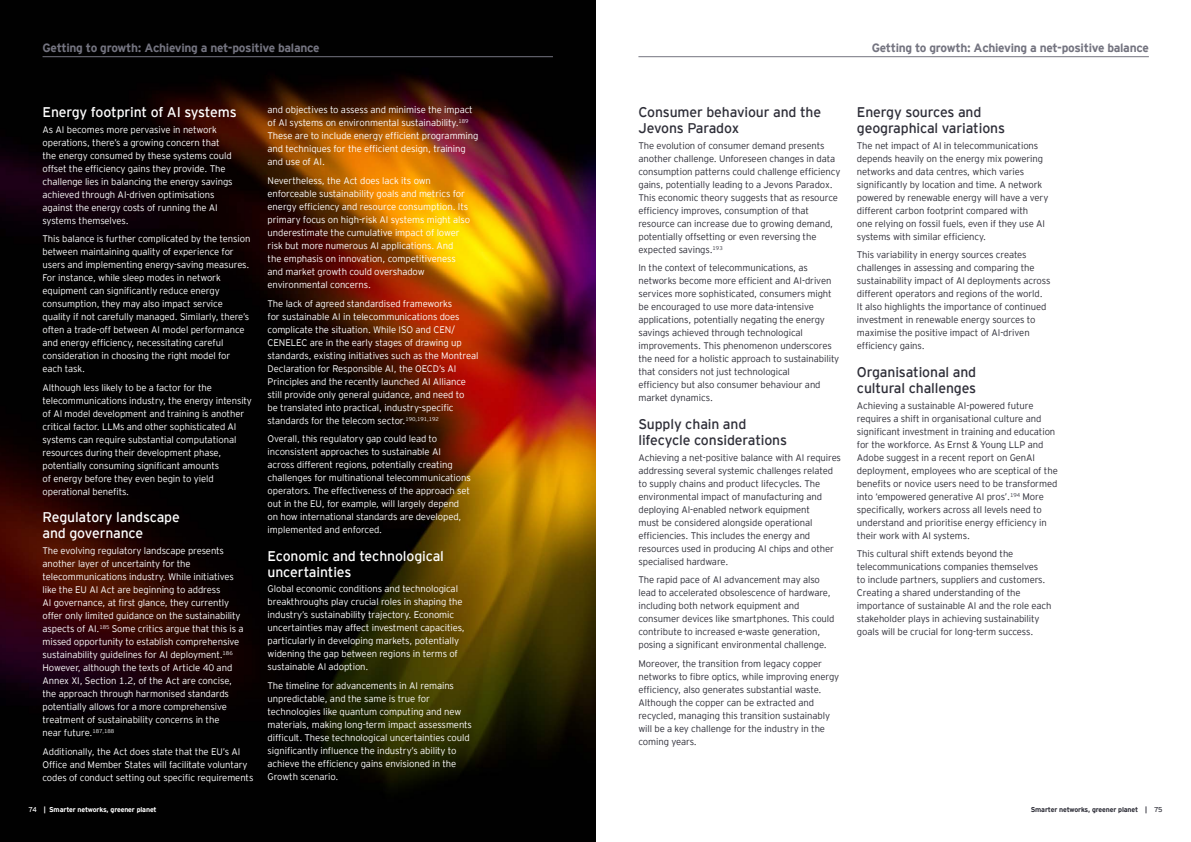
<style>
.page{position:relative;width:1191px;height:842px;background:#fff}
.page>*{position:absolute;margin:0;border:0;box-sizing:border-box;transform-origin:0 0}
.D_Subhead_2{font:14px/16px "EY Interstate";letter-spacing:-.01em;color:#2e2e38}
.D_Subhead_2-2{font:14px/16px "EY Interstate";letter-spacing:-.01em;color:#fff}
.A_Headline{font:700 12px "EY Interstate";letter-spacing:-.025em;color:#747480}
.F_Body_copy{font:300 9.5px/13px "EY Interstate";letter-spacing:-.01em;color:#fff}
.F_Body_copy-2{font:300 9.5px/13px "EY Interstate";letter-spacing:-.01em;color:#2e2e38}
.t1{font:700 7px "EY Interstate";letter-spacing:-.02em;color:#fff}
.t2{font:700 7px "EY Interstate";letter-spacing:-.02em;color:#2e2e38}
.s1{font-weight:400}
</style>
<div class="page">
<img style="left:0;top:0;width:595px;height:842px">
<hr style="left:638px;top:56px;width:510px;height:1px;background:#747480">
<hr style="left:43px;top:56px;width:510px;height:1px;background:#747480">
<p class="A_Headline" style="left:43px;top:39px;width:278px">Getting to growth: Achieving a net-positive balance</p>
<p class="A_Headline" style="left:871px;top:39px;width:278px">Getting to growth: Achieving a net-positive balance</p>
<p class="D_Subhead_2-2" style="left:43px;top:103px;width:196px">Energy footprint of AI systems</p>
<p class="F_Body_copy" style="left:43px;top:122px;width:192px">As AI becomes more pervasive in network operations, there’s a growing concern that the energy consumed by these systems could offset the efficiency gains they provide. The challenge lies in balancing the energy savings achieved through AI-driven optimisations against the energy costs of running the AI systems themselves.</p>
<p class="F_Body_copy" style="left:43px;top:232px;width:209px">This balance is further complicated by the tension between maintaining quality of experience for users and implementing energy-saving measures.<br>For instance, while sleep modes in network equipment can significantly reduce energy consumption, they may also impact service quality if not carefully managed. Similarly, there’s often a trade-off between AI model performance and energy efficiency, necessitating careful consideration in choosing the right model for each task.</p>
<p class="F_Body_copy" style="left:43px;top:381px;width:211px">Although less likely to be a factor for the telecommunications industry, the energy intensity of AI model development and training is another critical factor. LLMs and other sophisticated AI systems can require substantial computational resources during their development phase, potentially consuming significant amounts<br>of energy before they even begin to yield operational benefits.</p>
<p class="D_Subhead_2-2" style="left:43px;top:509px;width:139px">Regulatory landscape and governance</p>
<p class="F_Body_copy" style="left:43px;top:544px;width:202px">The evolving regulatory landscape presents another layer of uncertainty for the telecommunications industry. While initiatives like the EU AI Act are beginning to address<br>AI governance, at first glance, they currently offer only limited guidance on the sustainability aspects of AI.<sup>185</sup> Some critics argue that this is a missed opportunity to establish comprehensive sustainability guidelines for AI deployment.<sup>186<br></sup>However, although the texts of Article 40 and Annex XI, Section 1.2, of the Act are concise, the approach through harmonised standards potentially allows for a more comprehensive treatment of sustainability concerns in the<br>near future.<sup>187,188</sup></p>
<p class="F_Body_copy" style="left:43px;top:744px;width:212px">Additionally, the Act does state that the EU’s AI<br>Office and Member States will facilitate voluntary codes of conduct setting out specific requirements</p>
<p class="F_Body_copy" style="left:268px;top:103px;width:212px">and objectives to assess and minimise the impact of AI systems on environmental sustainability.<sup>189<br></sup>These are to include energy efficient programming and techniques for the efficient design, training and use of AI.</p>
<p class="F_Body_copy" style="left:268px;top:173px;width:204px">Nevertheless, the Act does lack its own enforceable sustainability goals and metrics for energy efficiency and resource consumption. Its primary focus on high-risk AI systems might also underestimate the cumulative impact of lower risk but more numerous AI applications. And<br>the emphasis on innovation, competitiveness and market growth could overshadow environmental concerns.</p>
<p class="F_Body_copy" style="left:268px;top:296px;width:212px">The lack of agreed standardised frameworks<br>for sustainable AI in telecommunications does complicate the situation. While ISO and CEN/ CENELEC are in the early stages of drawing up standards, existing initiatives such as the Montreal Declaration for Responsible AI, the OECD’s AI Principles and the recently launched AI Alliance still provide only general guidance, and need to<br>be translated into practical, industry-specific standards for the telecom sector.<sup>190,191,192</sup></p>
<p class="F_Body_copy" style="left:268px;top:432px;width:205px">Overall, this regulatory gap could lead to inconsistent approaches to sustainable AI<br>across different regions, potentially creating challenges for multinational telecommunications operators. The effectiveness of the approach set out in the EU, for example, will largely depend on how international standards are developed, implemented and enforced.</p>
<p class="D_Subhead_2-2" style="left:268px;top:547px;width:178px">Economic and technological uncertainties</p>
<p class="F_Body_copy" style="left:268px;top:582px;width:199px">Global economic conditions and technological breakthroughs play crucial roles in shaping the industry’s sustainability trajectory. Economic uncertainties may affect investment capacities, particularly in developing markets, potentially widening the gap between regions in terms of sustainable AI adoption.</p>
<p class="F_Body_copy" style="left:268px;top:679px;width:206px">The timeline for advancements in AI remains unpredictable, and the same is true for technologies like quantum computing and new materials, making long-term impact assessments difficult. These technological uncertainties could significantly influence the industry’s ability to achieve the efficiency gains envisioned in the Growth scenario.</p>
<p class="D_Subhead_2" style="left:638px;top:103px;width:184px">Consumer behaviour and the<br>Jevons Paradox</p>
<p class="F_Body_copy-2" style="left:638px;top:138px;width:203px">The evolution of consumer demand presents another challenge. Unforeseen changes in data consumption patterns could challenge efficiency gains, potentially leading to a Jevons Paradox.<br>This economic theory suggests that as resource efficiency improves, consumption of that resource can increase due to growing demand, potentially offsetting or even reversing the expected savings.<sup>193</sup></p>
<p class="F_Body_copy-2" style="left:638px;top:261px;width:202px">In the context of telecommunications, as networks become more efficient and AI-driven services more sophisticated, consumers might be encouraged to use more data-intensive applications, potentially negating the energy savings achieved through technological improvements. This phenomenon underscores the need for a holistic approach to sustainability that considers not just technological<br>efficiency but also consumer behaviour and market dynamics.</p>
<p class="D_Subhead_2" style="left:638px;top:415px;width:150px">Supply chain and lifecycle considerations</p>
<p class="F_Body_copy-2" style="left:638px;top:450px;width:204px">Achieving a net-positive balance with AI requires addressing several systemic challenges related to supply chains and product lifecycles. The environmental impact of manufacturing and deploying AI-enabled network equipment<br>must be considered alongside operational efficiencies. This includes the energy and resources used in producing AI chips and other specialised hardware.</p>
<p class="F_Body_copy-2" style="left:638px;top:573px;width:198px">The rapid pace of AI advancement may also lead to accelerated obsolescence of hardware, including both network equipment and consumer devices like smartphones. This could contribute to increased e-waste generation, posing a significant environmental challenge.</p>
<p class="F_Body_copy-2" style="left:638px;top:656px;width:202px">Moreover, the transition from legacy copper networks to fibre optics, while improving energy efficiency, also generates substantial waste.<br>Although the copper can be extracted and recycled, managing this transition sustainably will be a key challenge for the industry in the coming years.</p>
<p class="D_Subhead_2" style="left:857px;top:103px;width:150px">Energy sources and geographical variations</p>
<p class="F_Body_copy-2" style="left:857px;top:138px;width:193px">The net impact of AI in telecommunications depends heavily on the energy mix powering networks and data centres, which varies significantly by location and time. A network powered by renewable energy will have a very different carbon footprint compared with<br>one relying on fossil fuels, even if they use AI systems with similar efficiency.</p>
<p class="F_Body_copy-2" style="left:857px;top:248px;width:195px">This variability in energy sources creates challenges in assessing and comparing the sustainability impact of AI deployments across different operators and regions of the world.<br>It also highlights the importance of continued investment in renewable energy sources to maximise the positive impact of AI-driven efficiency gains.</p>
<p class="D_Subhead_2" style="left:857px;top:363px;width:121px">Organisational and cultural challenges</p>
<p class="F_Body_copy-2" style="left:857px;top:398px;width:202px">Achieving a sustainable AI-powered future requires a shift in organisational culture and significant investment in training and education for the workforce. As Ernst &amp; Young LLP and Adobe suggest in a recent report on GenAI deployment, employees who are sceptical of the benefits or novice users need to be transformed into ‘empowered generative AI pros’.<sup>194</sup> More specifically, workers across all levels need to understand and prioritise energy efficiency in their work with AI systems.</p>
<p class="F_Body_copy-2" style="left:857px;top:547px;width:196px">This cultural shift extends beyond the telecommunications companies themselves<br>to include partners, suppliers and customers.<br>Creating a shared understanding of the importance of sustainable AI and the role each stakeholder plays in achieving sustainability goals will be crucial for long-term success.</p>
<p class="t1" style="left:28px;top:804px;width:130px"><span class="s1">74</span> | Smarter networks, greener planet</p>
<p class="t2" style="left:1030px;top:804px;width:133px">Smarter networks, greener planet | <span class="s1">75</span></p>
</div>
